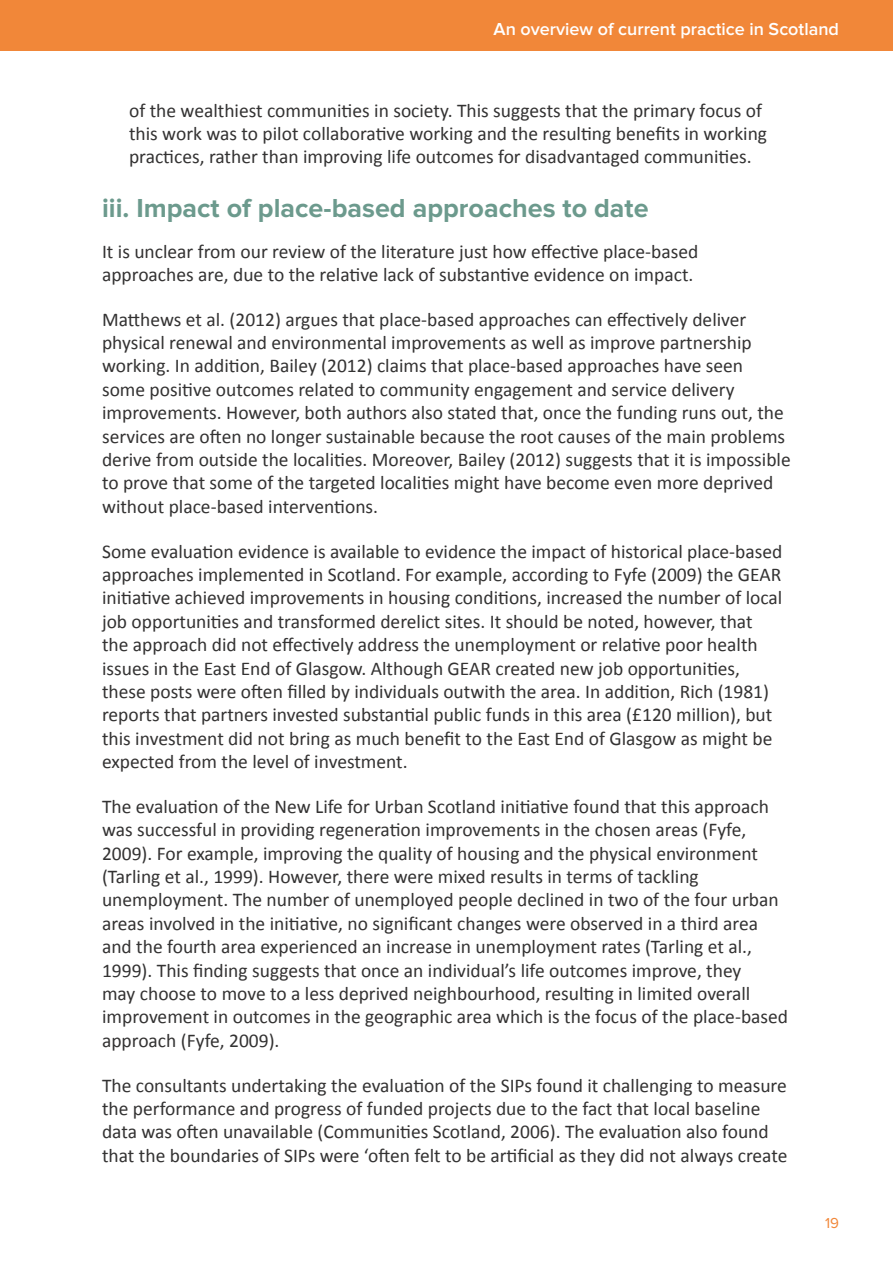
<style>
.page{position:relative;width:893px;height:1263px;background:#fff}
.page>*{position:absolute;margin:0;border:0;box-sizing:border-box;transform-origin:0 0}
.t1{font:700 27px "Proxima Nova";color:#6c9a8d}
.t2{font:19.5px/23.4px "Calibri";color:#333232}
.t3{font:600 18px "Proxima Nova";color:#fff}
.t4{font:15px "Proxima Nova";color:#f18739}
</style>
<div class="page">
<div style="left:0;top:0;width:893px;height:51px;background:#f18739"></div>
<p class="t3" style="left:494px;top:19px;width:347px">An overview of current practice in Scotland</p>
<p class="t2" style="left:129px;top:99px;width:640px">of the wealthiest communities in society. This suggests that the primary focus of this work was to pilot collaborative working and the resulting benefits in working practices, rather than improving life outcomes for disadvantaged communities.</p>
<h1 class="t1" style="left:102px;top:193px;width:548px">iii. Impact of place-based approaches to date</h1>
<p class="t2" style="left:102px;top:239px;width:598px">It is unclear from our review of the literature just how effective place-based approaches are, due to the relative lack of substantive evidence on impact.</p>
<p class="t2" style="left:102px;top:307px;width:690px">Matthews et al. (2012) argues that place-based approaches can effectively deliver physical renewal and environmental improvements as well as improve partnership working. In addition, Bailey (2012) claims that place-based approaches have seen some positive outcomes related to community engagement and service delivery improvements. However, both authors also stated that, once the funding runs out, the services are often no longer sustainable because the root causes of the main problems derive from outside the localities. Moreover, Bailey (2012) suggests that it is impossible to prove that some of the targeted localities might have become even more deprived without place-based interventions.</p>
<p class="t2" style="left:102px;top:539px;width:682px">Some evaluation evidence is available to evidence the impact of historical place-based approaches implemented in Scotland. For example, according to Fyfe (2009) the GEAR initiative achieved improvements in housing conditions, increased the number of local job opportunities and transformed derelict sites. It should be noted, however, that the approach did not effectively address the unemployment or relative poor health issues in the East End of Glasgow. Although GEAR created new job opportunities, these posts were often filled by individuals outwith the area. In addition, Rich (1981) reports that partners invested substantial public funds in this area (£120 million), but this investment did not bring as much benefit to the East End of Glasgow as might be expected from the level of investment.</p>
<p class="t2" style="left:102px;top:795px;width:688px">The evaluation of the New Life for Urban Scotland initiative found that this approach was successful in providing regeneration improvements in the chosen areas (Fyfe, 2009). For example, improving the quality of housing and the physical environment (Tarling et al., 1999). However, there were mixed results in terms of tackling unemployment. The number of unemployed people declined in two of the four urban areas involved in the initiative, no significant changes were observed in a third area and the fourth area experienced an increase in unemployment rates (Tarling et al., 1999). This finding suggests that once an individual’s life outcomes improve, they<br>may choose to move to a less deprived neighbourhood, resulting in limited overall improvement in outcomes in the geographic area which is the focus of the place-based approach (Fyfe, 2009).</p>
<p class="t2" style="left:102px;top:1073px;width:687px">The consultants undertaking the evaluation of the SIPs found it challenging to measure the performance and progress of funded projects due to the fact that local baseline data was often unavailable (Communities Scotland, 2006). The evaluation also found that the boundaries of SIPs were ‘often felt to be artificial as they did not always create</p>
<p class="t4" style="left:825px;top:1214px;width:15px">19</p>
</div>
